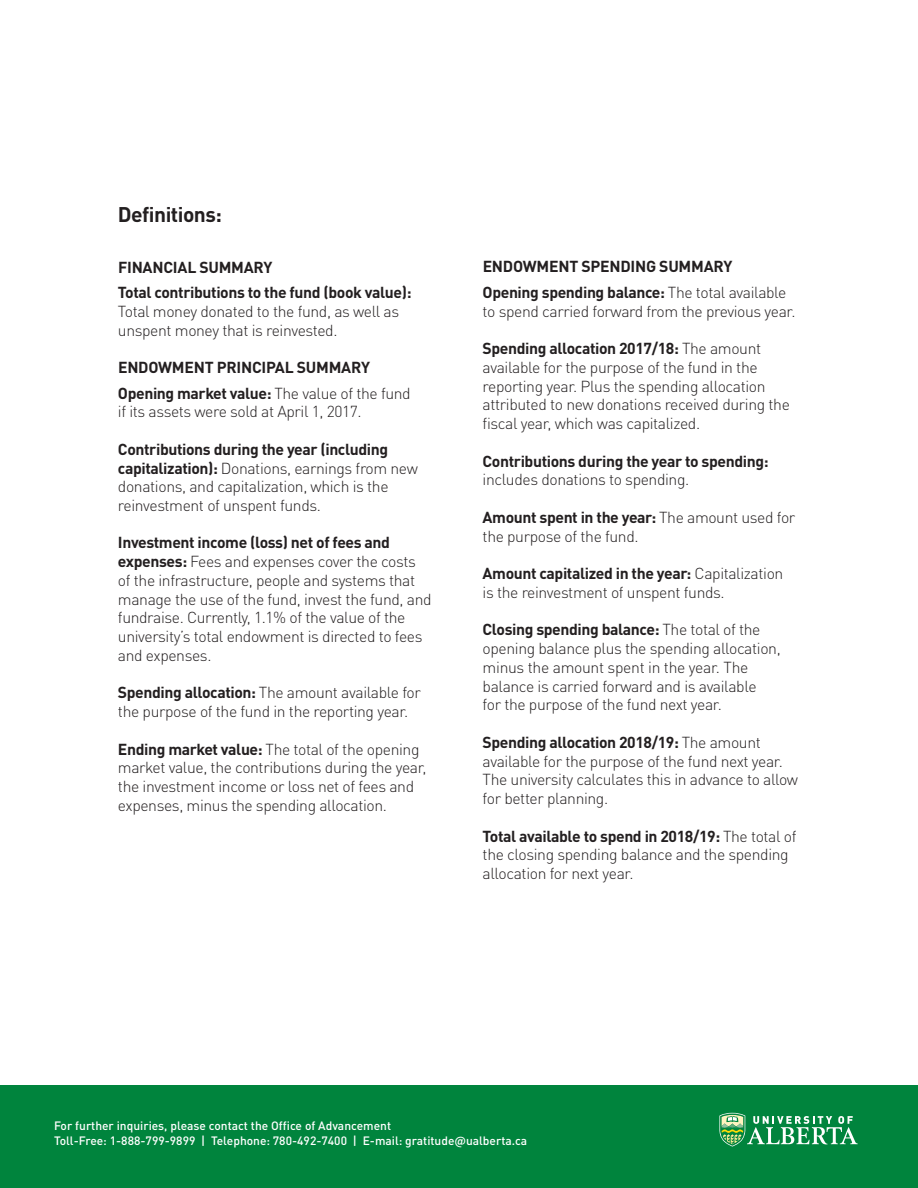
<style>
.page{position:relative;width:918px;height:1188px;background:#fff}
.page>*{position:absolute;margin:0;border:0;box-sizing:border-box;transform-origin:0 0}
.t1{font:700 21px "DIN Pro";letter-spacing:-.025em;color:#231f20}
.t2{font:300 15.75px/18.8px "DIN Pro";letter-spacing:-.025em;color:#231f20}
.t3{font:700 15.75px/25.5px "DIN Pro";letter-spacing:-.025em;color:#231f20}
.t4{font:500 12px/15px "DIN Pro";color:#fff}
.s1{font-weight:300}
.s2{font-weight:700}
</style>
<div class="page">
<div style="left:0;top:1085px;width:918px;height:103px;background:#00843d"></div>
<svg style="left:719px;top:1113px;width:139px;height:34px"></svg>
<h1 class="t1" style="left:118px;top:196px;width:105px">Definitions:</h1>
<p class="t3" style="left:118px;top:252px;width:295px">FINANCIAL SUMMARY<br>Total contributions to the fund (book value):</p>
<p class="t2" style="left:118px;top:300px;width:283px">Total money donated to the fund, as well as unspent money that is reinvested.</p>
<p class="t3" style="left:118px;top:353px;width:294px">ENDOWMENT PRINCIPAL SUMMARY<br>Opening market value: <span class="s1">The value of the fund</span></p>
<p class="t2" style="left:118px;top:401px;width:245px">if its assets were sold at April 1, 2017.</p>
<p class="t2" style="left:118px;top:438px;width:301px"><span class="s2">Contributions during the year (including capitalization):</span> Donations, earnings from new donations, and capitalization, which is the reinvestment of unspent funds.</p>
<p class="t2" style="left:118px;top:532px;width:315px"><span class="s2">Investment income (loss) net of fees and expenses:</span> Fees and expenses cover the costs of the infrastructure, people and systems that manage the use of the fund, invest the fund, and fundraise. Currently, 1.1% of the value of the university’s total endowment is directed to fees and expenses.</p>
<p class="t2" style="left:118px;top:682px;width:304px"><span class="s2">Spending allocation:</span> The amount available for the purpose of the fund in the reporting year.</p>
<p class="t2" style="left:118px;top:738px;width:310px"><span class="s2">Ending market value:</span> The total of the opening market value, the contributions during the year, the investment income or loss net of fees and expenses, minus the spending allocation.</p>
<p class="t3" style="left:483px;top:252px;width:305px">ENDOWMENT SPENDING SUMMARY<br>Opening spending balance: <span class="s1">The total available</span></p>
<p class="t2" style="left:483px;top:300px;width:314px">to spend carried forward from the previous year.</p>
<p class="t2" style="left:483px;top:338px;width:309px"><span class="s2">Spending allocation 2017/18:</span> The amount available for the purpose of the fund in the reporting year. Plus the spending allocation attributed to new donations received during the fiscal year, which was capitalized.</p>
<p class="t3" style="left:483px;top:446px;width:288px">Contributions during the year to spending:</p>
<p class="t2" style="left:483px;top:469px;width:208px">includes donations to spending.</p>
<p class="t2" style="left:483px;top:506px;width:314px"><span class="s2">Amount spent in the year:</span> The amount used for the purpose of the fund.</p>
<p class="t2" style="left:483px;top:563px;width:302px"><span class="s2">Amount capitalized in the year:</span> Capitalization is the reinvestment of unspent funds.</p>
<p class="t2" style="left:483px;top:619px;width:300px"><span class="s2">Closing spending balance:</span> The total of the opening balance plus the spending allocation, minus the amount spent in the year. The balance is carried forward and is available<br>for the purpose of the fund next year.</p>
<p class="t2" style="left:483px;top:731px;width:317px"><span class="s2">Spending allocation 2018/19:</span> The amount available for the purpose of the fund next year.<br>The university calculates this in advance to allow for better planning.</p>
<p class="t2" style="left:483px;top:825px;width:315px"><span class="s2">Total available to spend in 2018/19:</span> The total of the closing spending balance and the spending allocation for next year.</p>
<p class="t4" style="left:54px;top:1116px;width:475px">For further inquiries, please contact the Office of Advancement<br>Toll-Free: 1-888-799-9899 | Telephone: 780-492-7400 | E-mail: gratitude@ualberta.ca</p>
</div>
